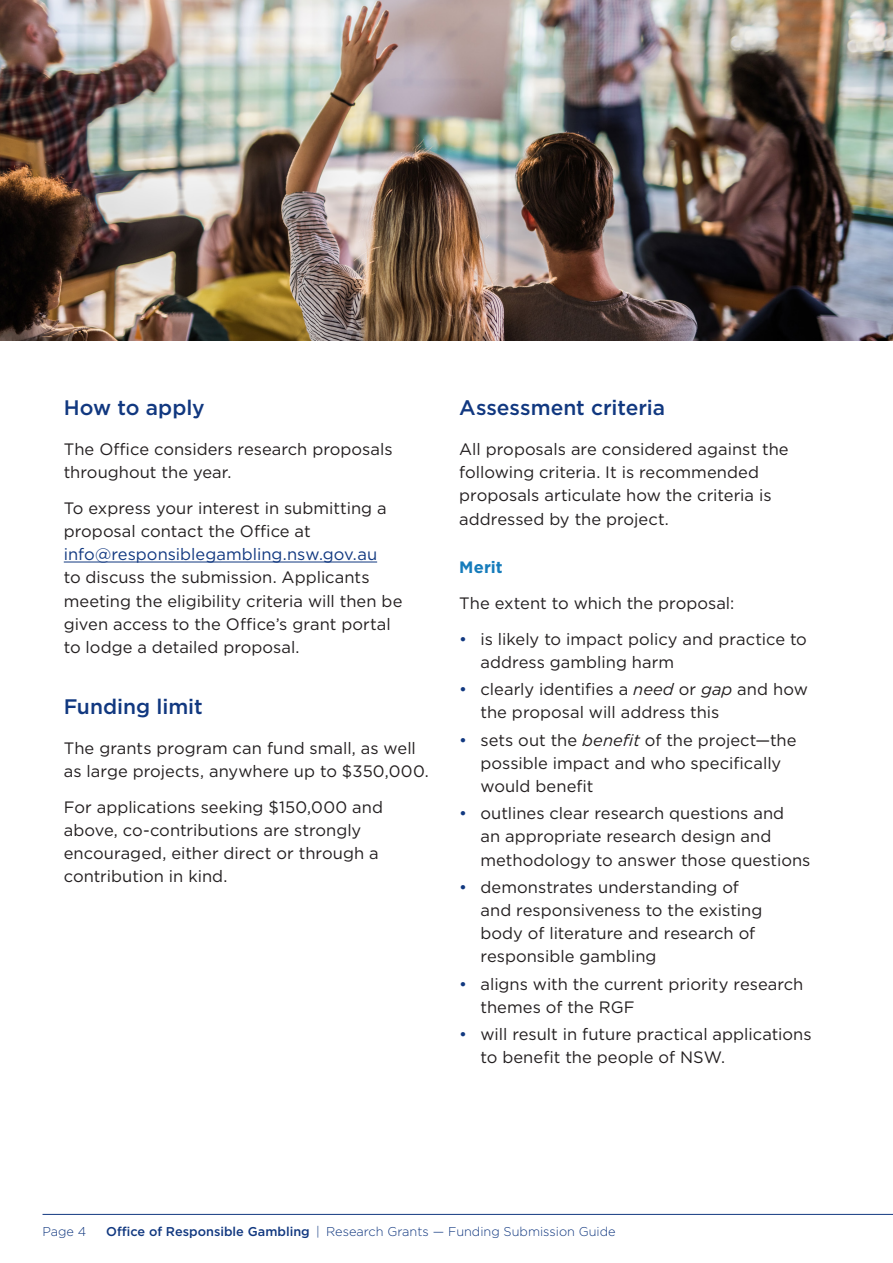
<style>
.page{position:relative;width:893px;height:1263px;background:#fff}
.page>*{position:absolute;margin:0;border:0;box-sizing:border-box;transform-origin:0 0}
.t1{font:500 21px "Gotham";color:#113880}
.Body{font:16.5px/23.1px "Gotham";color:#231f20}
.t2{font:700 16.5px "Gotham";letter-spacing:.005em;color:#167cbb}
.t3{font:300 12.75px "Gotham";color:#113880}
.s1{color:#113880}
.s2{font-style:italic}
.s3{font-weight:500}
</style>
<div class="page">
<hr style="left:43px;top:1214px;width:850px;height:1px;background:#113880">
<hr style="left:64px;top:562px;width:313px;height:1px;background:#113880">
<img style="left:0;top:0;width:893px;height:340px">
<h2 class="t1" style="left:64px;top:394px;width:143px">How to apply</h2>
<p class="Body" style="left:64px;top:437px;width:330px">The Office considers research proposals throughout the year.</p>
<p class="Body" style="left:64px;top:496px;width:340px">To express your interest in submitting a proposal contact the Office at <span class="s1">info@responsiblegambling.nsw.gov.au<br></span>to discuss the submission. Applicants meeting the eligibility criteria will then be given access to the Office’s grant portal to lodge a detailed proposal.</p>
<h2 class="t1" style="left:64px;top:693px;width:141px">Funding limit</h2>
<p class="Body" style="left:64px;top:736px;width:367px">The grants program can fund small, as well as large projects, anywhere up to $350,000.</p>
<p class="Body" style="left:64px;top:795px;width:321px">For applications seeking $150,000 and above, co‑contributions are strongly encouraged, either direct or through a contribution in kind.</p>
<h2 class="t1" style="left:459px;top:394px;width:207px">Assessment criteria</h2>
<p class="Body" style="left:459px;top:437px;width:331px">All proposals are considered against the following criteria. It is recommended proposals articulate how the criteria is addressed by the project.</p>
<h3 class="t2" style="left:459px;top:556px;width:45px">Merit</h3>
<p class="Body" style="left:459px;top:591px;width:277px">The extent to which the proposal:</p>
<p class="Body" style="left:480px;top:627px;width:328px;text-indent:-21px"><span class="s1">•</span> is likely to impact policy and practice to address gambling harm</p>
<p class="Body" style="left:480px;top:677px;width:329px;text-indent:-21px"><span class="s1">•</span> clearly identifies a <span class="s2">need</span> or <span class="s2">gap</span> and how the proposal will address this</p>
<p class="Body" style="left:480px;top:728px;width:318px;text-indent:-21px"><span class="s1">•</span> sets out the <span class="s2">benefit</span> of the project—the possible impact and who specifically would benefit</p>
<p class="Body" style="left:480px;top:801px;width:331px;text-indent:-21px"><span class="s1">•</span> outlines clear research questions and<br>an appropriate research design and methodology to answer those questions</p>
<p class="Body" style="left:480px;top:875px;width:283px;text-indent:-21px"><span class="s1">•</span> demonstrates understanding of and responsiveness to the existing body of literature and research of responsible gambling</p>
<p class="Body" style="left:480px;top:972px;width:324px;text-indent:-21px"><span class="s1">•</span> aligns with the current priority research themes of the RGF</p>
<p class="Body" style="left:480px;top:1022px;width:333px;text-indent:-21px"><span class="s1">•</span> will result in future practical applications to benefit the people of NSW.</p>
<p class="t3" style="left:43px;top:1224px;width:45px">Page 4</p>
<p class="t3" style="left:106px;top:1224px;width:511px"><span class="s3">Office of Responsible Gambling</span> | Research Grants — Funding Submission Guide</p>
</div>
